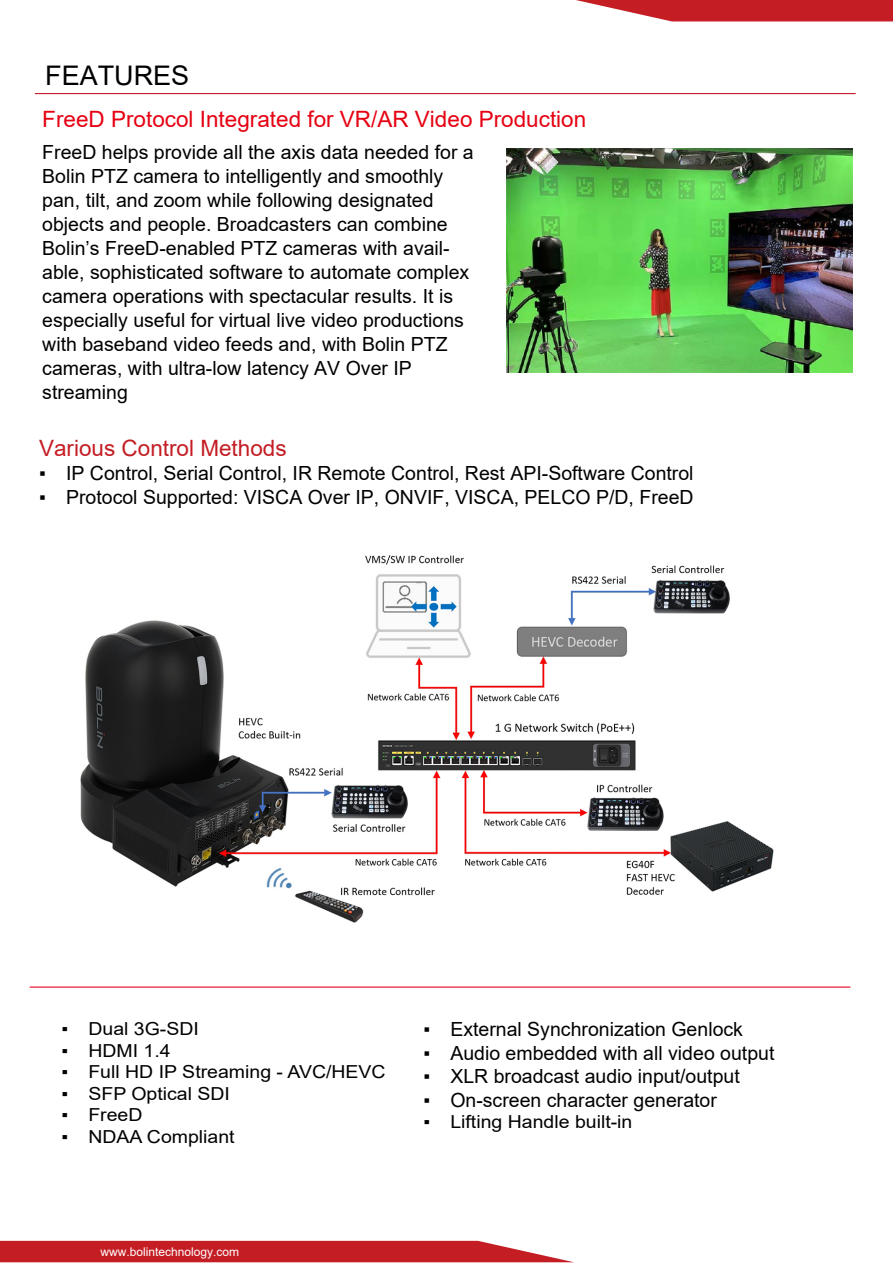
<style>
.page{position:relative;width:893px;height:1263px;background:#fff}
.page>*{position:absolute;margin:0;border:0;box-sizing:border-box;transform-origin:0 0}
.t1{font:27px "Arial";color:#000}
.t2{font:22.5px "Arial";color:#e60012}
.t3{font:22.5px "Arial";color:#c41d24}
.t4{font:19.5px/24px "Arial";color:#000}
.t5{font:19.5px "Arial";color:#020202}
.t6{font:18px "Arial";color:#020202;scale:1.09 1}
.t7{font:12px "Arial";color:#fff}
</style>
<div class="page">
<img style="left:506px;top:149px;width:347px;height:224px">
<hr style="left:30px;top:987px;width:820px;height:1px;background:#e60012">
<svg style="left:0;top:1241px;width:573px;height:21px;background:#c82f35"></svg>
<svg style="left:576px;top:0;width:317px;height:21px;background:#cc3e44"></svg>
<hr style="left:35px;top:93px;width:821px;height:1px;background:#bd0012">
<img style="left:80px;top:555px;width:694px;height:368px">
<h1 class="t1" style="left:45px;top:57px;width:146px">FEATURES</h1>
<p class="t2" style="left:42px;top:104px;width:545px">FreeD Protocol Integrated for VR/AR Video Production</p>
<p class="t4" style="left:42px;top:140px;width:433px">FreeD helps provide all the axis data needed for a Bolin PTZ camera to intelligently and smoothly pan, tilt, and zoom while following designated objects and people. Broadcasters can combine Bolin’s FreeD-enabled PTZ cameras with avail&shy;able, sophisticated software to automate complex camera operations with spectacular results. It is especially useful for virtual live video productions with baseband video feeds and, with Bolin PTZ cameras, with ultra-low latency AV Over IP streaming</p>
<p class="t3" style="left:39px;top:433px;width:249px">Various Control Methods</p>
<p class="t4" style="left:39px;top:461px;width:656px">▪ IP Control, Serial Control, IR Remote Control, Rest API-Software Control</p>
<p class="t4" style="left:39px;top:485px;width:656px">▪ Protocol Supported: VISCA Over IP, ONVIF, VISCA, PELCO P/D, FreeD</p>
<p class="t6" style="left:61px;top:1016px;width:128px">▪ Dual 3G-SDI</p>
<p class="t6" style="left:61px;top:1038px;width:102px">▪ HDMI 1.4</p>
<p class="t6" style="left:61px;top:1059px;width:299px">▪ Full HD IP Streaming - AVC/HEVC</p>
<p class="t6" style="left:61px;top:1081px;width:156px">▪ SFP Optical SDI</p>
<p class="t6" style="left:61px;top:1102px;width:76px">▪ FreeD</p>
<p class="t6" style="left:61px;top:1124px;width:160px">▪ NDAA Compliant</p>
<p class="t5" style="left:423px;top:1016px;width:321px">▪ External Synchronization Genlock</p>
<p class="t5" style="left:423px;top:1039px;width:353px">▪ Audio embedded with all video output</p>
<p class="t5" style="left:423px;top:1063px;width:318px">▪ XLR broadcast audio input/output</p>
<p class="t5" style="left:423px;top:1086px;width:295px">▪ On-screen character generator</p>
<p class="t6" style="left:423px;top:1109px;width:193px">▪ Lifting Handle built-in</p>
<p class="t7" style="left:101px;top:1243px;width:140px">www.bolintechnology.com</p>
</div>
